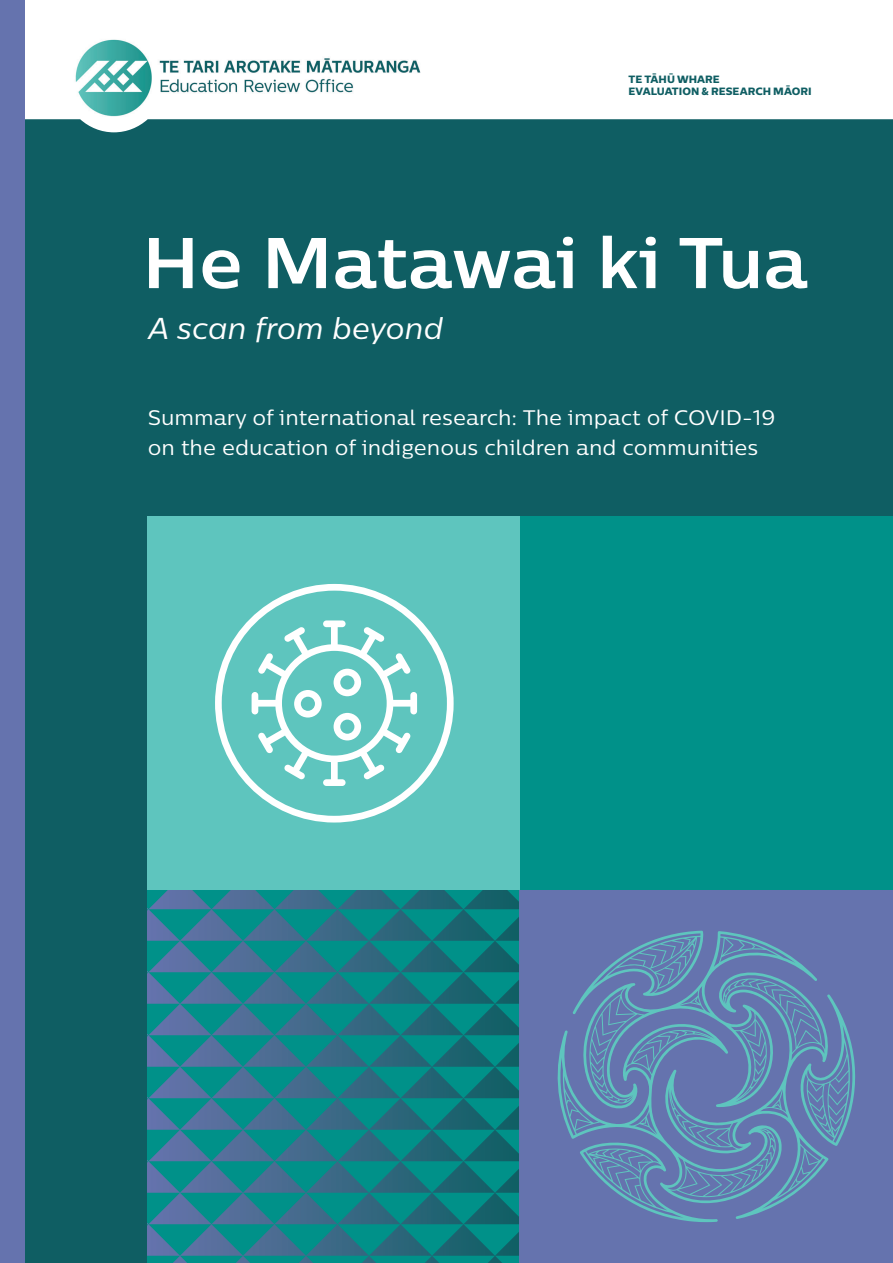
<style>
.page{position:relative;width:893px;height:1263px;background:#0f5e63}
.page>*{position:absolute;margin:0;border:0;box-sizing:border-box;transform-origin:0 0}
.Body_copy{font:700 71.55px "Centrale Sans";color:#fff}
.Body_copy-2{font:italic 30px "Centrale Sans";color:#fff}
.Body_copy-3{font:21px/30px "Centrale Sans";color:#fff}
.t1{font:10.5px "Centrale Sans X Bold";color:#0f5e63}
</style>
<div class="page">
<svg style="left:25px;top:0;width:868px;height:132px;background:#e2ebec"></svg>
<img style="left:72px;top:38px;width:352px;height:79px">
<svg style="left:148px;top:890px;width:372px;height:373px;background:#1d7c87"></svg>
<div style="left:520px;top:890px;width:373px;height:373px;background:#6573ae"></div>
<div style="left:148px;top:517px;width:373px;height:373px;background:#5ec5be"></div>
<div style="left:521px;top:517px;width:372px;height:373px;background:#009189"></div>
<svg style="left:557px;top:931px;width:299px;height:291px"></svg>
<div style="left:0;top:0;width:25px;height:1263px;background:#6573ae"></div>
<svg style="left:215px;top:584px;width:239px;height:238px"></svg>
<svg style="left:252px;top:620px;width:165px;height:166px"></svg>
<h2 class="t1" style="left:628px;top:72px;width:93px">TE TĀHŪ WHARE</h2>
<h2 class="t1" style="left:628px;top:84px;width:185px">EVALUATION &amp; RESEARCH MĀORI</h2>
<p class="Body_copy" style="left:142px;top:217px;width:667px">He Matawai ki Tua</p>
<p class="Body_copy-2" style="left:148px;top:310px;width:296px">A scan from beyond</p>
<p class="Body_copy-3" style="left:148px;top:402px;width:629px">Summary of international research: The impact of COVID-19 on the education of indigenous children and communities</p>
</div>
